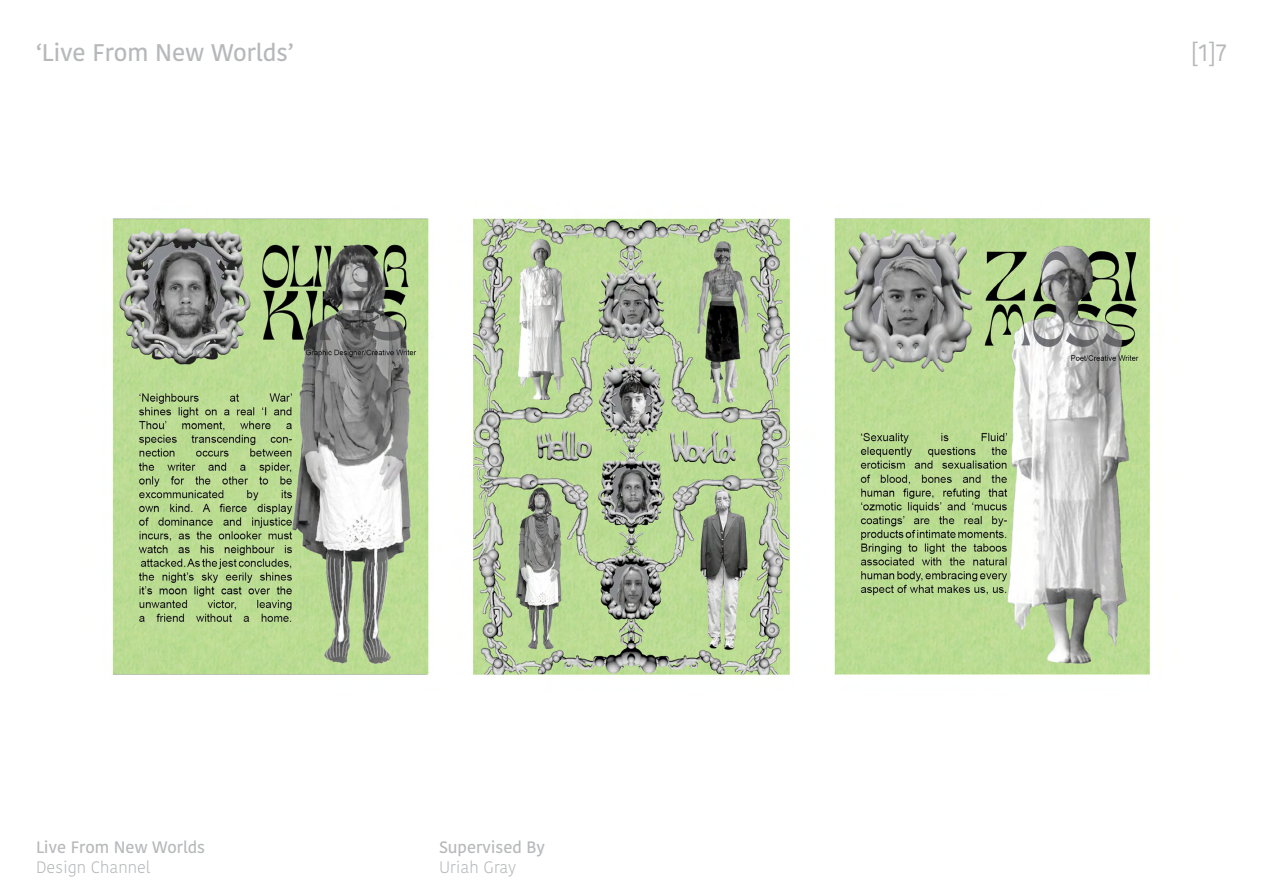
<style>
.page{position:relative;width:1263px;height:893px;background:#fff}
.page>*{position:absolute;margin:0;border:0;box-sizing:border-box;transform-origin:0 0}
.t1{font:500 24px "Kohinoor Bangla";color:#b6b8ba}
.t2{font:24px "Kohinoor Bangla";color:#b6b8ba}
.t3{font:500 16.5px "Kohinoor Bangla";color:#b6b8ba}
.t4{font:300 16.5px "Kohinoor Bangla";color:#b6b8ba}
</style>
<div class="page">
<img style="left:112px;top:218px;width:1038px;height:457px">
<h1 class="t1" style="left:36px;top:34px;width:259px">‘Live From New Worlds’</h1>
<h1 class="t2" style="left:1191px;top:34px;width:38px">[1]7</h1>
<p class="t3" style="left:36px;top:834px;width:171px">Live From New Worlds</p>
<p class="t4" style="left:36px;top:855px;width:116px">Design Channel</p>
<p class="t3" style="left:439px;top:834px;width:107px">Supervised By</p>
<p class="t4" style="left:439px;top:855px;width:79px">Uriah Gray</p>
</div>
